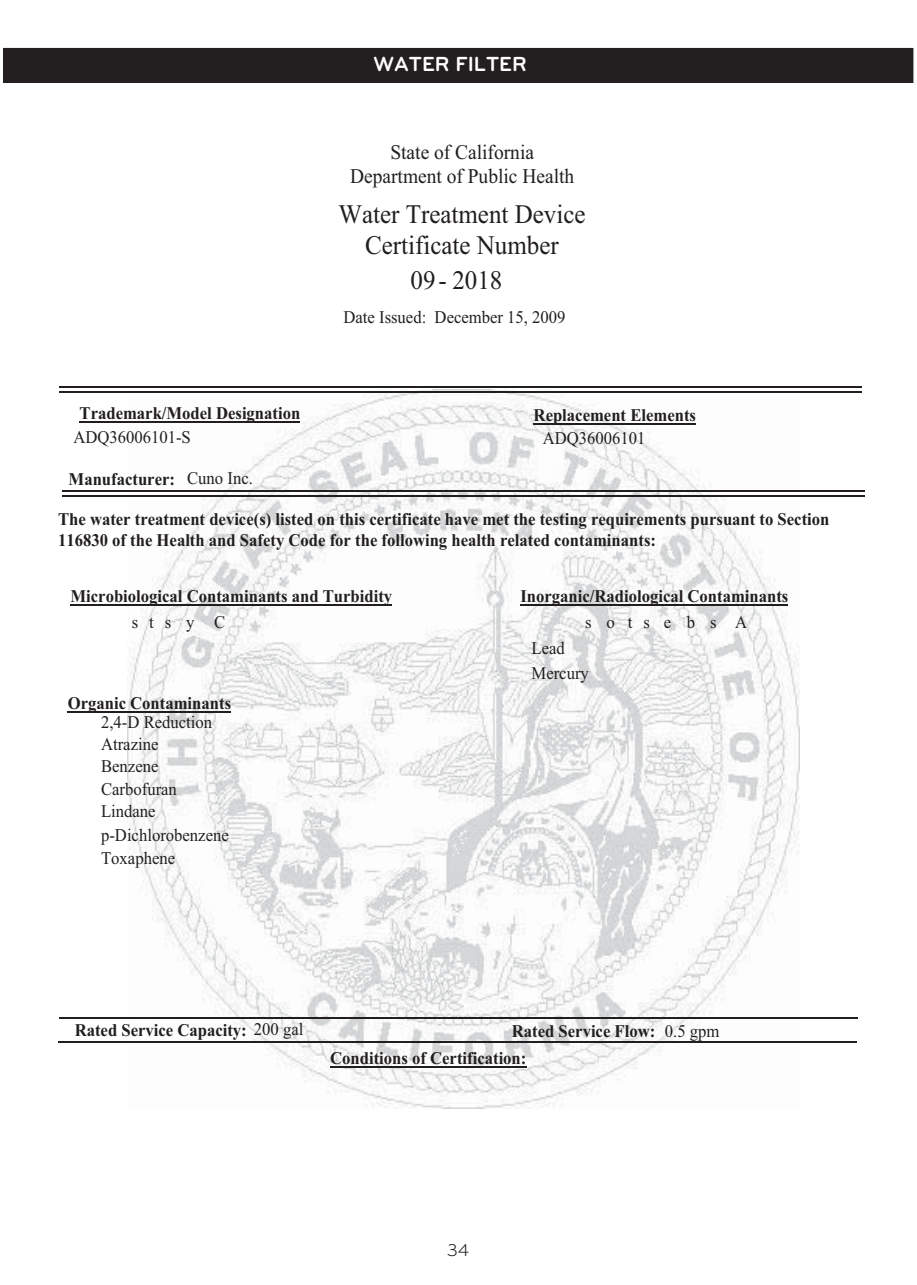
<style>
.page{position:relative;width:917px;height:1285px;background:#fff}
.page>*{position:absolute;margin:0;border:0;box-sizing:border-box;transform-origin:0 0}
.t1{font:26.78px/30.6px "Times New Roman";color:#221e1f;text-align:center;scale:.94 1}
.t2{font:700 21.18px "Bryant LG";color:#fff}
.t3{font:20.82px/24.3px "Times New Roman";color:#221e1f;text-align:center;scale:.94 1}
.t4{font:700 17.85px/20.8px "Times New Roman";color:#221e1f;scale:.94 1}
.t5{font:17.85px/22.8px "Times New Roman";color:#221e1f;scale:.94 1}
.t6{font:17.85px "Times New Roman";letter-spacing:.86em;color:#221e1f;scale:.94 1}
.t7{font:17.68px "Bryant LG";color:#231f20}
.s1{font-weight:400}
</style>
<div class="page">
<div style="left:3px;top:48px;width:910px;height:35px;background:#231f20"></div>
<img style="left:127px;top:390px;width:672px;height:718px">
<hr style="left:80px;top:421px;width:220px;height:2px;background:#221e1f">
<hr style="left:534px;top:423px;width:162px;height:1px;background:#221e1f">
<hr style="left:59px;top:387px;width:803px;height:1px;background:#221e1f">
<hr style="left:59px;top:391px;width:803px;height:2px;background:#221e1f">
<hr style="left:58px;top:1041px;width:798px;height:2px;background:#221e1f">
<hr style="left:71px;top:604px;width:321px;height:1px;background:#221e1f">
<hr style="left:520px;top:604px;width:268px;height:1px;background:#221e1f">
<hr style="left:68px;top:711px;width:163px;height:1px;background:#221e1f">
<hr style="left:62px;top:490px;width:803px;height:2px;background:#221e1f">
<hr style="left:62px;top:495px;width:803px;height:1px;background:#221e1f">
<hr style="left:59px;top:1017px;width:799px;height:2px;background:#221e1f">
<hr style="left:330px;top:1065px;width:196px;height:2px;background:#221e1f">
<p class="t2" style="left:374px;top:56px;width:155px">WATER FILTER</p>
<p class="t3" style="left:350px;top:142px;width:240px">State of California<br>Department of Public Health</p>
<h1 class="t1" style="left:338px;top:201px;width:264px">Water Treatment Device<br>Certificate Number</h1>
<h1 class="t1" style="left:411px;top:267px;width:99px">0 -9 102 8</h1>
<p class="t5" style="left:343px;top:307px;width:238px">Date Issued: December 15, 2009</p>
<p class="t4" style="left:80px;top:405px;width:236px">Trademark/Model Designation</p>
<p class="t4" style="left:534px;top:406px;width:174px">Replacement Elements</p>
<p class="t5" style="left:73px;top:427px;width:127px">ADQ36006101-S</p>
<p class="t5" style="left:543px;top:428px;width:111px">ADQ36006101</p>
<p class="t4" style="left:69px;top:470px;width:198px">Manufacturer: <span class="s1">Cuno Inc.</span></p>
<p class="t4" style="left:58px;top:510px;width:822px">The water treatment device(s) listed on this certificate have met the testing requirements pursuant to Section<br>116830 of the Health and Safety Code for the following health related contaminants:</p>
<p class="t4" style="left:71px;top:587px;width:344px">Microbiological Contaminants and Turbidity</p>
<p class="t4" style="left:520px;top:587px;width:287px">Inorganic/Radiological Contaminants</p>
<p class="t5" style="left:132px;top:612px;width:101px">sts y C</p>
<p class="t6" style="left:585px;top:616px;width:174px">sotsebs A</p>
<p class="t5" style="left:532px;top:636px;width:63px;line-height:25.2px">Lead<br>Mercury</p>
<p class="t5" style="left:101px;top:712px;width:137px">2,4-D Reduction<br>Atrazine<br>Benzene<br>Carbofuran<br>Lindane p-Dichlorobenzene<br>Toxaphene</p>
<p class="t4" style="left:68px;top:694px;width:175px">Organic Contaminants</p>
<p class="t4" style="left:75px;top:1021px;width:245px">Rated Service Capacity: <span class="s1">200 gal</span></p>
<p class="t4" style="left:330px;top:1019px;width:416px;line-height:26.8px;text-indent:182px">Rated Service Flow: <span class="s1">0.5 gpm<br></span>Conditions of Certification:</p>
<p class="t7" style="left:447px;top:1243px;width:24px">34</p>
</div>
